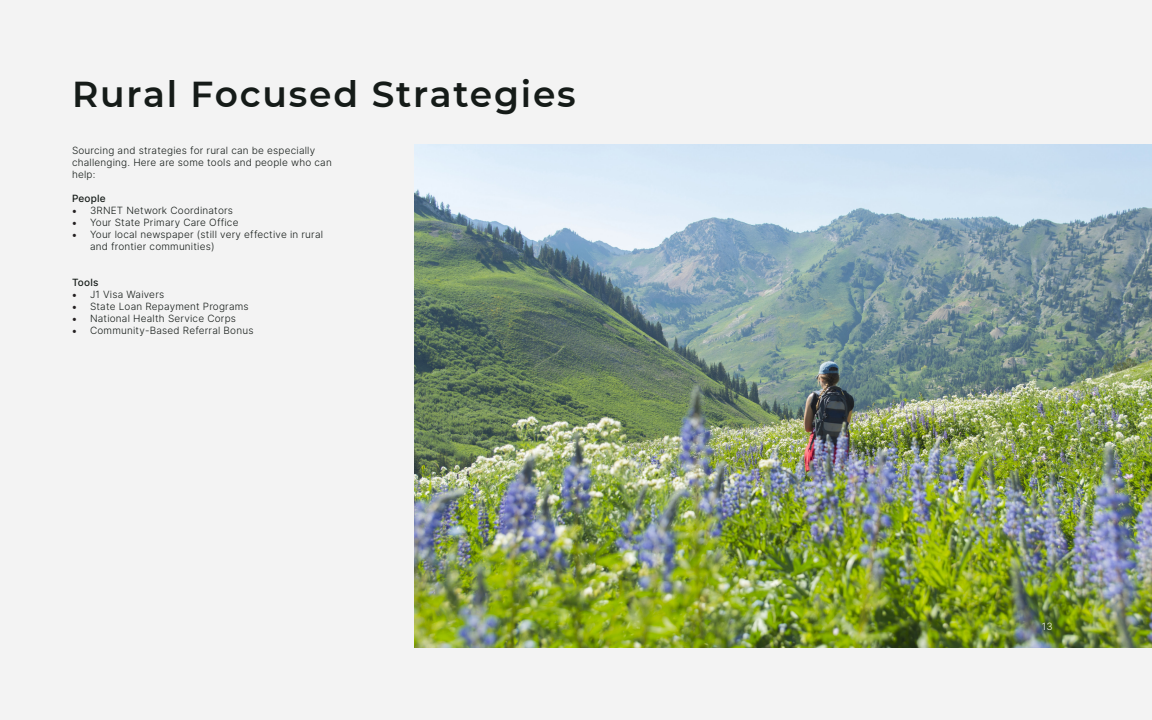
<style>
.page{position:relative;width:1152px;height:720px;background:#f3f3f3}
.page>*{position:absolute;margin:0;border:0;box-sizing:border-box;transform-origin:0 0}
.t1{font:600 36px "Montserrat";letter-spacing:.05em;color:#151b18}
.t2{font:300 10px/12px "Inter";letter-spacing:.02em;color:#151b18}
.t3{font:10px "Inter";letter-spacing:.02em;color:#151b18}
.t4{font:300 10px "Inter";color:#f3f3f3}
.s1{font-family:"Minion Pro";font-weight:400;font-size:12px;color:#231f20}
</style>
<div class="page">
<img style="left:414px;top:144px;width:738px;height:504px">
<p class="t1" style="left:72px;top:69px;width:505px">Rural Focused Strategies</p>
<p class="t2" style="left:72px;top:144px;width:261px">Sourcing and strategies for rural can be especially challenging. Here are some tools and people who can help:</p>
<p class="t3" style="left:72px;top:191px;width:35px">People</p>
<p class="t2" style="left:72px;top:204px;width:163px"><span class="s1">•</span> 3RNET Network Coordinators</p>
<p class="t2" style="left:72px;top:216px;width:168px"><span class="s1">•</span> Your State Primary Care Office</p>
<p class="t2" style="left:90px;top:228px;width:235px;text-indent:-18px"><span class="s1">•</span> Your local newspaper (still very effective in rural and frontier communities)</p>
<p class="t3" style="left:72px;top:275px;width:28px">Tools</p>
<p class="t2" style="left:72px;top:288px;width:94px"><span class="s1">•</span> J1 Visa Waivers</p>
<p class="t2" style="left:72px;top:300px;width:178px"><span class="s1">•</span> State Loan Repayment Programs</p>
<p class="t2" style="left:72px;top:312px;width:166px"><span class="s1">•</span> National Health Service Corps</p>
<p class="t2" style="left:72px;top:324px;width:183px"><span class="s1">•</span> Community-Based Referral Bonus</p>
<p class="t4" style="left:1042px;top:619px;width:12px">13</p>
</div>
